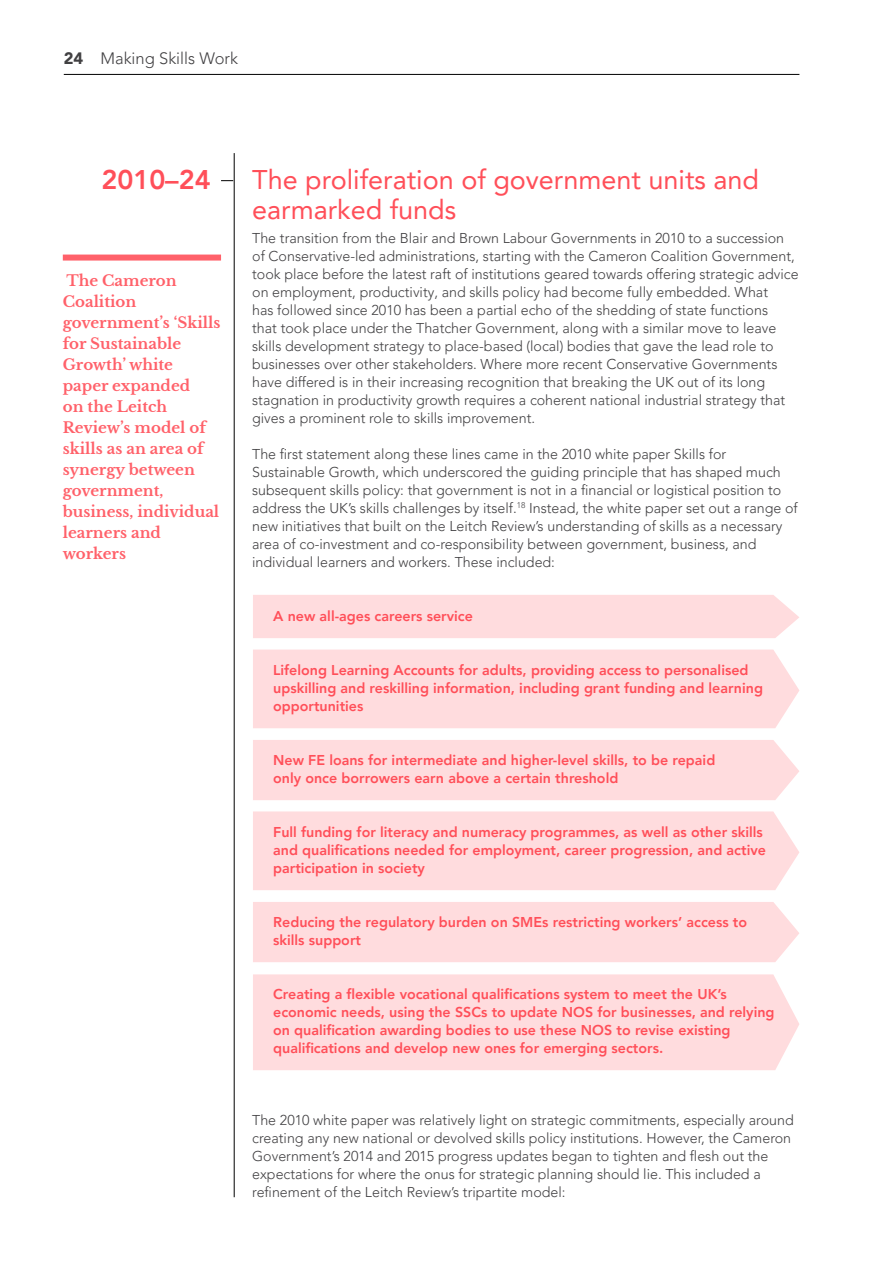
<style>
.page{position:relative;width:893px;height:1263px;background:#fff}
.page>*{position:absolute;margin:0;border:0;box-sizing:border-box;transform-origin:0 0}
.t1{font:27px/30px "Avenir LT Pro";color:#ff4f59}
.t2{font:800 27px "Avenir LT Pro";color:#ff4f59}
.t3{font:300 16.5px "Avenir LT Pro";color:#414042}
.t4{font:700 15px/21px "Libre Baskerville";color:#ff616a}
.t5{font:300 14.25px/18px "Avenir LT Pro";color:#414042}
.t6{font:800 14.25px/18px "Avenir LT Pro";color:#ff4f59}
.s1{font-weight:900}
</style>
<div class="page">
<hr style="left:64px;top:74px;width:735px;height:1px;background:#000">
<div style="left:253px;top:649px;width:546px;height:79px;background:#ffdcde"></div>
<div style="left:253px;top:811px;width:546px;height:79px;background:#ffdcde"></div>
<div style="left:253px;top:740px;width:546px;height:60px;background:#ffdcde"></div>
<div style="left:253px;top:902px;width:546px;height:60px;background:#ffdcde"></div>
<div style="left:253px;top:595px;width:546px;height:43px;background:#ffdcde"></div>
<div style="left:253px;top:974px;width:546px;height:96px;background:#ffdcde"></div>
<hr style="left:234px;top:153px;width:1px;height:1044px;background:#000">
<div style="left:63px;top:255px;width:158px;height:6px;background:#ff616a"></div>
<svg style="left:221px;top:180px;width:12px;height:1px"></svg>
<p class="t3" style="left:64px;top:48px;width:176px"><span class="s1">24</span> Making Skills Work</p>
<h1 class="t2" style="left:101px;top:164px;width:111px">2010–24</h1>
<p class="t4" style="left:63px;top:270px;width:159px">The Cameron<br>Coalition government’s ‘Skills for Sustainable<br>Growth’ white paper expanded<br>on the Leitch<br>Review’s model of skills as an area of synergy between government, business, individual learners and workers</p>
<h1 class="t1" style="left:252px;top:164px;width:508px">The proliferation of government units and earmarked funds</h1>
<p class="t5" style="left:252px;top:229px;width:548px">The transition from the Blair and Brown Labour Governments in 2010 to a succession of Conservative-led administrations, starting with the Cameron Coalition Government, took place before the latest raft of institutions geared towards offering strategic advice on employment, productivity, and skills policy had become fully embedded. What<br>has followed since 2010 has been a partial echo of the shedding of state functions<br>that took place under the Thatcher Government, along with a similar move to leave skills development strategy to place-based (local) bodies that gave the lead role to businesses over other stakeholders. Where more recent Conservative Governments have differed is in their increasing recognition that breaking the UK out of its long stagnation in productivity growth requires a coherent national industrial strategy that gives a prominent role to skills improvement.</p>
<p class="t5" style="left:252px;top:445px;width:547px">The first statement along these lines came in the 2010 white paper Skills for Sustainable Growth, which underscored the guiding principle that has shaped much subsequent skills policy: that government is not in a financial or logistical position to address the UK’s skills challenges by itself.<sup>18</sup> Instead, the white paper set out a range of new initiatives that built on the Leitch Review’s understanding of skills as a necessary area of co-investment and co-responsibility between government, business, and individual learners and workers. These included:</p>
<p class="t6" style="left:273px;top:607px;width:201px">A new all-ages careers service</p>
<p class="t6" style="left:273px;top:661px;width:491px">Lifelong Learning Accounts for adults, providing access to personalised upskilling and reskilling information, including grant funding and learning opportunities</p>
<p class="t6" style="left:273px;top:751px;width:444px">New FE loans for intermediate and higher-level skills, to be repaid only once borrowers earn above a certain threshold</p>
<p class="t6" style="left:273px;top:823px;width:494px">Full funding for literacy and numeracy programmes, as well as other skills and qualifications needed for employment, career progression, and active participation in society</p>
<p class="t6" style="left:273px;top:913px;width:475px">Reducing the regulatory burden on SMEs restricting workers’ access to skills support</p>
<p class="t6" style="left:273px;top:985px;width:503px">Creating a flexible vocational qualifications system to meet the UK’s economic needs, using the SSCs to update NOS for businesses, and relying on qualification awarding bodies to use these NOS to revise existing qualifications and develop new ones for emerging sectors.</p>
<p class="t5" style="left:252px;top:1111px;width:543px">The 2010 white paper was relatively light on strategic commitments, especially around creating any new national or devolved skills policy institutions. However, the Cameron Government’s 2014 and 2015 progress updates began to tighten and flesh out the expectations for where the onus for strategic planning should lie. This included a refinement of the Leitch Review’s tripartite model:</p>
</div>
